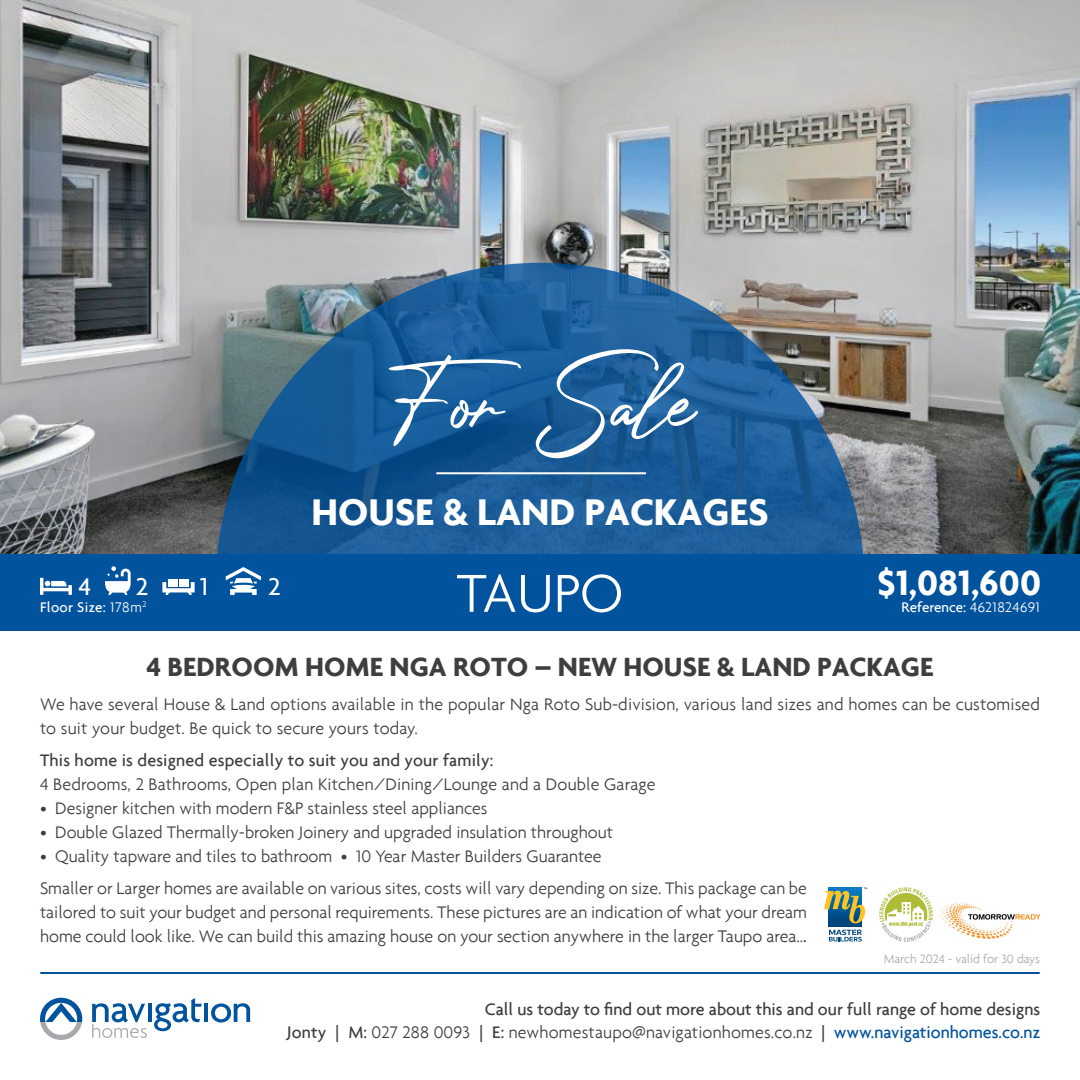
<style>
.page{position:relative;width:1080px;height:1080px;background:#fff}
.page>*{position:absolute;margin:0;border:0;box-sizing:border-box;transform-origin:0 0}
.t1{font:102.4px "Photograph Signature";color:#fff}
.t2{font:300 57.8px "Agenda";color:#fff}
.t3{font:700 40px "Agenda";color:#fff}
.t4{font:700 37.6px "Agenda";color:#fff}
.t5{font:700 28.4px "Agenda";color:#3e3e3f}
.t6{font:500 26.1px "Agenda";color:#fff}
.t7{font:300 18px/24px "Agenda";color:#3e3e3f}
.t8{font:500 18px/23px "Agenda";color:#3e3e3f;text-align:right}
.t9{font:500 15px "Agenda";color:#fff}
.t10{font:500 15px "Agenda";letter-spacing:.02em;color:#fff}
.t11{font:300 13px "Agenda";color:#a8a9ad}
.s1{font-weight:300}
.s2{font-weight:500}
.s3{color:#01539e}
</style>
<div class="page">
<hr style="left:148px;top:1004px;width:3px;height:18px;background:#01539e">
<svg style="left:154px;top:998px;width:48px;height:33px"></svg>
<hr style="left:204px;top:1004px;width:4px;height:18px;background:#01539e">
<svg style="left:211px;top:1003px;width:39px;height:20px"></svg>
<svg style="left:92px;top:1003px;width:55px;height:35px"></svg>
<svg style="left:40px;top:998px;width:42px;height:42px"></svg>
<hr style="left:41px;top:972px;width:998px;height:2px;background:#01539e">
<img style="left:879px;top:887px;width:54px;height:55px">
<img style="left:940px;top:902px;width:100px;height:37px">
<svg style="left:829px;top:923px;width:32px;height:3px"></svg>
<svg style="left:824px;top:887px;width:43px;height:36px"></svg>
<svg style="left:829px;top:930px;width:33px;height:11px"></svg>
<img style="left:0;top:0;width:1080px;height:554px">
<div style="left:0;top:554px;width:1080px;height:76px;background:#01539e"></div>
<svg style="left:215px;top:263px;width:650px;height:318px"></svg>
<hr style="left:436px;top:472px;width:210px;height:2px;background:#fff">
<svg style="left:40px;top:578px;width:32px;height:17px"></svg>
<div style="left:168px;top:579px;width:10px;height:7px;background:#fff"></div>
<div style="left:179px;top:579px;width:10px;height:7px;background:#fff"></div>
<svg style="left:162px;top:582px;width:33px;height:13px"></svg>
<svg style="left:105px;top:566px;width:26px;height:29px"></svg>
<svg style="left:226px;top:567px;width:35px;height:28px"></svg>
<h1 class="t1" style="left:387px;top:311px;width:310px">For Sale</h1>
<h3 class="t6" style="left:78px;top:571px;width:14px">4</h3>
<h3 class="t6" style="left:136px;top:571px;width:14px">2</h3>
<h3 class="t6" style="left:200px;top:571px;width:10px">1</h3>
<h3 class="t6" style="left:268px;top:571px;width:14px">2</h3>
<p class="t10" style="left:40px;top:598px;width:108px">Floor Size: <span class="s1">178m</span><sup>2</sup></p>
<h3 class="t3" style="left:312px;top:487px;width:458px">HOUSE &amp; LAND PACKAGES</h3>
<h2 class="t2" style="left:457px;top:559px;width:168px">TAUPO</h2>
<h3 class="t4" style="left:878px;top:560px;width:165px">$1,081,600</h3>
<p class="t9" style="left:902px;top:598px;width:140px">Reference: <span class="s1">4621824691</span></p>
<h3 class="t5" style="left:147px;top:649px;width:788px">4 BEDROOM HOME NGA ROTO – NEW HOUSE &amp; LAND PACKAGE</h3>
<p class="t7" style="left:40px;top:692px;width:1001px">We have several House &amp; Land options available in the popular Nga Roto Sub-division, various land sizes and homes can be customised to suit your budget. Be quick to secure yours today.</p>
<p class="t8" style="left:40px;top:748px;width:455px">This home is designed especially to suit you and your family:</p>
<p class="t7" style="left:40px;top:772px;width:617px">4 Bedrooms, 2 Bathrooms, Open plan Kitchen/Dining/Lounge and a Double Garage</p>
<p class="t7" style="left:40px;top:796px;width:449px">• Designer kitchen with modern F&amp;P stainless steel appliances</p>
<p class="t7" style="left:40px;top:820px;width:575px">• Double Glazed Thermally-broken Joinery and upgraded insulation throughout</p>
<p class="t7" style="left:40px;top:840px;width:768px;line-height:32px">• Quality tapware and tiles to bathroom • 10 Year Master Builders Guarantee<br>Smaller or Larger homes are available on various sites, costs will vary depending on size. This package can be</p>
<p class="t7" style="left:40px;top:900px;width:768px">tailored to suit your budget and personal requirements. These pictures are an indication of what your dream home could look like. We can build this amazing house on your section anywhere in the larger Taupo area..<span class="s2">.</span></p>
<p class="t11" style="left:884px;top:951px;width:158px">March 2024 - valid for 30 days</p>
<p class="t8" style="left:287px;top:997px;width:755px">Call us today to find out more about this and our full range of home designs<br>Jonty | M: <span class="s1">027 288 0093</span> | E: <span class="s1">newhomestaupo@navigationhomes.co.nz</span> | <span class="s3">www.navigationhomes.co.nz</span></p>
</div>
